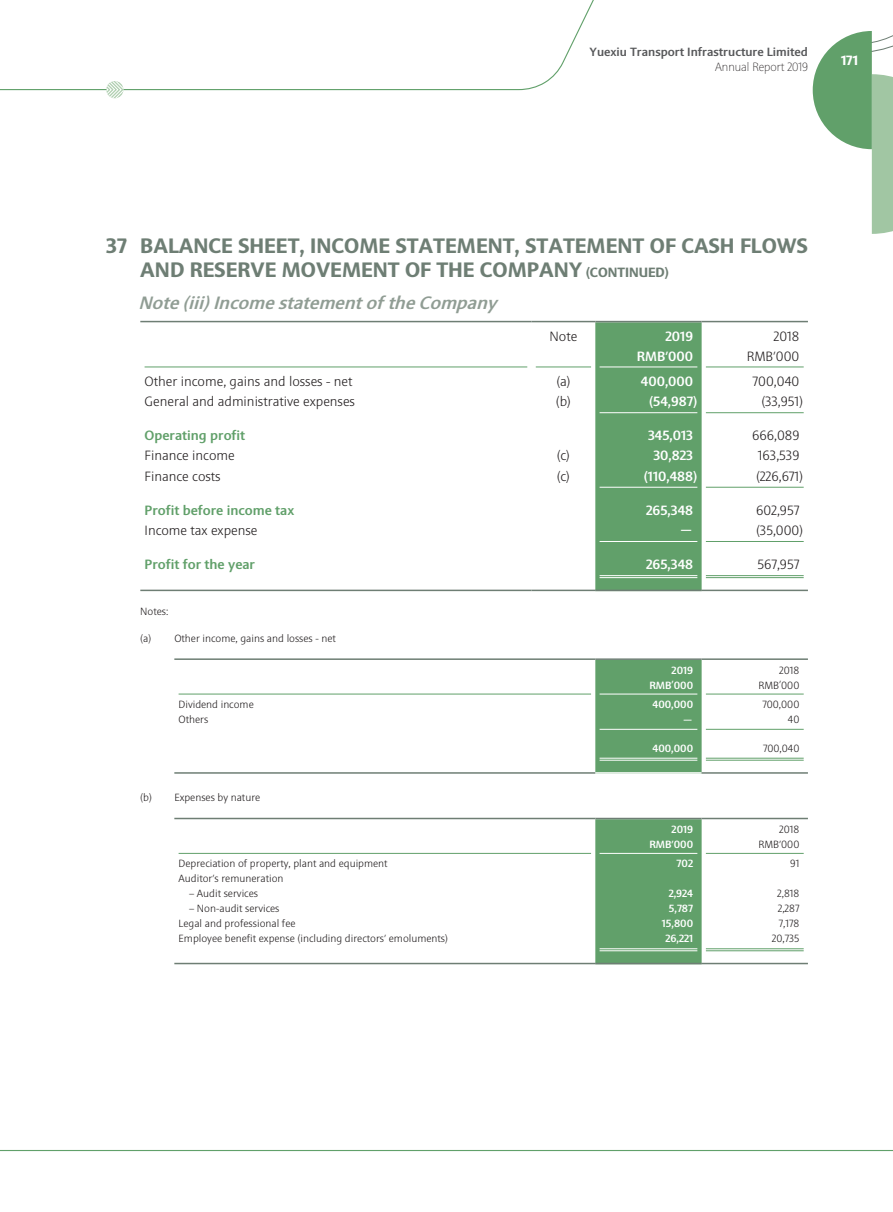
<style>
.page{position:relative;width:893px;height:1212px;background:#fff}
.page>*{position:absolute;margin:0;border:0;box-sizing:border-box;transform-origin:0 0}
._3__標題{font:700 21px "Sinova Pro";color:#6e7e74}
._4__副標題{font:italic 500 18px "Sinova Pro";color:#909d94}
._1__內文{font:300 13.5px "Sinova Pro";color:#231f20}
._1__內文-2{font:500 13.5px "Sinova Pro";color:#fff}
._1__內文-3{font:500 13.5px "Sinova Pro";color:#61a06a}
._3__標題-2{font:700 13.5px "Sinova Pro";color:#6e7e74}
.t1{font:700 13.5px "Sinova Pro";color:#fff}
.t2{font:500 12px "Sinova Pro";color:#57585a}
.t3{font:100 12px "Sinova Pro";color:#231f20}
._2__附註內文{font:300 10.5px "Sinova Pro";color:#231f20}
._2__附註內文-2{font:500 10.5px "Sinova Pro";color:#fff}
</style>
<div class="page">
<svg style="left:0;top:0;width:594px;height:91px"></svg>
<svg style="left:106px;top:81px;width:17px;height:17px"></svg>
<svg style="left:813px;top:31px;width:80px;height:203px"></svg>
<svg style="left:0;top:1150px;width:893px;height:2px"></svg>
<div style="left:595px;top:322px;width:107px;height:268px;background:#61a06a"></div>
<hr style="left:140px;top:321px;width:391px;height:1px;background:#6e7e74">
<hr style="left:531px;top:321px;width:64px;height:1px;background:#6e7e74">
<hr style="left:595px;top:321px;width:107px;height:1px;background:#6e7e74">
<hr style="left:702px;top:321px;width:106px;height:1px;background:#6e7e74">
<hr style="left:145px;top:367px;width:382px;height:1px;background:#61a06a">
<hr style="left:536px;top:367px;width:55px;height:1px;background:#61a06a">
<hr style="left:600px;top:367px;width:97px;height:1px;background:#fff">
<hr style="left:706px;top:367px;width:98px;height:1px;background:#61a06a">
<hr style="left:600px;top:412px;width:97px;height:1px;background:#fff">
<hr style="left:706px;top:412px;width:98px;height:1px;background:#61a06a">
<hr style="left:600px;top:487px;width:97px;height:1px;background:#fff">
<hr style="left:706px;top:487px;width:98px;height:1px;background:#61a06a">
<hr style="left:600px;top:541px;width:97px;height:1px;background:#fff">
<hr style="left:706px;top:541px;width:98px;height:1px;background:#61a06a">
<hr style="left:600px;top:575px;width:97px;height:1px;background:#fff">
<hr style="left:600px;top:577px;width:97px;height:1px;background:#fff">
<hr style="left:706px;top:575px;width:98px;height:1px;background:#61a06a">
<hr style="left:706px;top:577px;width:98px;height:1px;background:#61a06a">
<hr style="left:140px;top:590px;width:391px;height:1px;background:#6e7e74">
<hr style="left:531px;top:590px;width:64px;height:1px;background:#6e7e74">
<hr style="left:595px;top:590px;width:107px;height:1px;background:#6e7e74">
<hr style="left:702px;top:590px;width:106px;height:1px;background:#6e7e74">
<div style="left:595px;top:660px;width:107px;height:112px;background:#61a06a"></div>
<hr style="left:174px;top:658px;width:421px;height:2px;background:#6e7e74">
<hr style="left:595px;top:658px;width:107px;height:2px;background:#6e7e74">
<hr style="left:702px;top:658px;width:106px;height:2px;background:#6e7e74">
<hr style="left:179px;top:694px;width:412px;height:1px;background:#61a06a">
<hr style="left:600px;top:694px;width:97px;height:1px;background:#fff">
<hr style="left:706px;top:694px;width:98px;height:1px;background:#61a06a">
<hr style="left:600px;top:729px;width:97px;height:1px;background:#fff">
<hr style="left:706px;top:729px;width:98px;height:1px;background:#61a06a">
<hr style="left:600px;top:758px;width:97px;height:1px;background:#fff">
<hr style="left:600px;top:760px;width:97px;height:1px;background:#fff">
<hr style="left:706px;top:758px;width:98px;height:1px;background:#61a06a">
<hr style="left:706px;top:760px;width:98px;height:1px;background:#61a06a">
<hr style="left:174px;top:772px;width:421px;height:2px;background:#6e7e74">
<hr style="left:702px;top:772px;width:106px;height:2px;background:#6e7e74">
<div style="left:595px;top:819px;width:107px;height:144px;background:#61a06a"></div>
<hr style="left:174px;top:818px;width:421px;height:1px;background:#6e7e74">
<hr style="left:595px;top:818px;width:107px;height:1px;background:#6e7e74">
<hr style="left:702px;top:818px;width:106px;height:1px;background:#6e7e74">
<hr style="left:179px;top:853px;width:412px;height:1px;background:#61a06a">
<hr style="left:600px;top:853px;width:97px;height:1px;background:#fff">
<hr style="left:706px;top:853px;width:98px;height:1px;background:#61a06a">
<hr style="left:600px;top:948px;width:97px;height:1px;background:#fff">
<hr style="left:600px;top:950px;width:97px;height:1px;background:#fff">
<hr style="left:706px;top:948px;width:98px;height:1px;background:#61a06a">
<hr style="left:706px;top:950px;width:98px;height:1px;background:#61a06a">
<hr style="left:174px;top:963px;width:421px;height:1px;background:#6e7e74">
<hr style="left:595px;top:963px;width:107px;height:1px;background:#6e7e74">
<hr style="left:702px;top:963px;width:106px;height:1px;background:#6e7e74">
<p class="t2" style="left:589px;top:45px;width:220px">Yuexiu Transport Infrastructure Limited</p>
<p class="t3" style="left:715px;top:60px;width:94px">Annual Report 2019</p>
<p class="t1" style="left:841px;top:53px;width:19px">171</p>
<p class="_3__標題" style="left:106px;top:233px;width:22px">37</p>
<p class="_3__標題" style="left:140px;top:233px;width:669px">BALANCE SHEET, INCOME STATEMENT, STATEMENT OF CASH FLOWS</p>
<p class="_3__標題" style="left:140px;top:257px;width:443px">AND RESERVE MOVEMENT OF THE COMPANY</p>
<p class="_4__副標題" style="left:203px;top:292px;width:295px">) Income statement of the Company</p>
<p class="_3__標題-2" style="left:586px;top:264px;width:85px">(CONTINUED(</p>
<p class="_4__副標題" style="left:183px;top:292px;width:13px">(</p>
<p class="_4__副標題" style="left:138px;top:292px;width:72px">Note iii</p>
<p class="_1__內文" style="left:549px;top:328px;width:29px">Note</p>
<p class="_1__內文-2" style="left:665px;top:328px;width:29px">2019</p>
<p class="_1__內文" style="left:773px;top:328px;width:27px">2018</p>
<p class="_1__內文-2" style="left:637px;top:348px;width:58px">RMB’000</p>
<p class="_1__內文" style="left:747px;top:349px;width:54px">RMB‘000</p>
<p class="_1__內文" style="left:145px;top:373px;width:209px">Other income, gains and losses - net</p>
<p class="_1__內文" style="left:556px;top:373px;width:16px">(a(</p>
<p class="_1__內文-2" style="left:641px;top:373px;width:54px">400,000</p>
<p class="_1__內文" style="left:753px;top:373px;width:48px">700,040</p>
<p class="_1__內文" style="left:145px;top:394px;width:212px">General and administrative expenses</p>
<p class="_1__內文" style="left:556px;top:394px;width:16px">(b(</p>
<p class="_1__內文-2" style="left:649px;top:393px;width:50px">)54,987(</p>
<p class="_1__內文" style="left:761px;top:394px;width:43px">)33,951(</p>
<p class="_1__內文-3" style="left:145px;top:427px;width:102px">Operating profit</p>
<p class="_1__內文-2" style="left:648px;top:427px;width:47px">345,013</p>
<p class="_1__內文" style="left:752px;top:428px;width:49px">666,089</p>
<p class="_1__內文" style="left:145px;top:448px;width:92px">Finance income</p>
<p class="_1__內文" style="left:557px;top:448px;width:15px">(c(</p>
<p class="_1__內文-2" style="left:653px;top:448px;width:41px">30,823</p>
<p class="_1__內文" style="left:758px;top:448px;width:43px">163,539</p>
<p class="_1__內文" style="left:145px;top:468px;width:78px">Finance costs</p>
<p class="_1__內文" style="left:557px;top:468px;width:15px">(c(</p>
<p class="_1__內文-2" style="left:644px;top:468px;width:55px">)110,488(</p>
<p class="_1__內文" style="left:756px;top:468px;width:49px">)226,671(</p>
<p class="_1__內文-3" style="left:145px;top:502px;width:151px">Profit before income tax</p>
<p class="_1__內文-2" style="left:646px;top:502px;width:49px">265,348</p>
<p class="_1__內文" style="left:756px;top:502px;width:45px">602,957</p>
<p class="_1__內文" style="left:145px;top:522px;width:114px">Income tax expense</p>
<p class="_1__內文-2" style="left:680px;top:522px;width:15px">—</p>
<p class="_1__內文" style="left:756px;top:522px;width:48px">)35,000(</p>
<p class="_1__內文-3" style="left:145px;top:556px;width:112px">Profit for the year</p>
<p class="_2__附註內文" style="left:140px;top:605px;width:30px">Notes:</p>
<p class="_2__附註內文" style="left:174px;top:632px;width:163px">Other income, gains and losses - net</p>
<p class="_2__附註內文" style="left:140px;top:632px;width:12px">a( )</p>
<p class="_1__內文-2" style="left:646px;top:556px;width:49px">265,348</p>
<p class="_1__內文" style="left:757px;top:556px;width:44px">567,957</p>
<p class="_2__附註內文-2" style="left:672px;top:664px;width:23px">2019</p>
<p class="_2__附註內文" style="left:779px;top:664px;width:22px">2018</p>
<p class="_2__附註內文-2" style="left:649px;top:679px;width:45px">RMB’000</p>
<p class="_2__附註內文" style="left:758px;top:679px;width:43px">RMB‘000</p>
<p class="_2__附註內文" style="left:179px;top:698px;width:77px">Dividend income</p>
<p class="_2__附註內文-2" style="left:652px;top:698px;width:42px">400,000</p>
<p class="_2__附註內文" style="left:762px;top:698px;width:39px">700,000</p>
<p class="_2__附註內文" style="left:179px;top:713px;width:31px">Others</p>
<p class="_2__附註內文-2" style="left:683px;top:713px;width:12px">—</p>
<p class="_2__附註內文" style="left:788px;top:713px;width:13px">40</p>
<p class="_2__附註內文-2" style="left:652px;top:742px;width:42px">400,000</p>
<p class="_2__附註內文" style="left:763px;top:742px;width:38px">700,040</p>
<p class="_2__附註內文" style="left:140px;top:791px;width:13px">b( )</p>
<p class="_2__附註內文" style="left:174px;top:791px;width:87px">Expenses by nature</p>
<p class="_2__附註內文" style="left:179px;top:858px;width:211px">Depreciation of property, plant and equipment</p>
<p class="_2__附註內文" style="left:179px;top:873px;width:106px">Auditor s’ remuneration</p>
<p class="_2__附註內文" style="left:189px;top:888px;width:70px">– Audit services</p>
<p class="_2__附註內文" style="left:189px;top:903px;width:92px">– Non-audit services</p>
<p class="_2__附註內文" style="left:179px;top:918px;width:118px">Legal and professional fee</p>
<p class="_2__附註內文" style="left:179px;top:933px;width:271px">Employee benefit expense (including directors’ emoluments(</p>
<p class="_2__附註內文-2" style="left:672px;top:823px;width:23px">2019</p>
<p class="_2__附註內文" style="left:779px;top:823px;width:22px">2018</p>
<p class="_2__附註內文-2" style="left:649px;top:838px;width:45px">RMB’000</p>
<p class="_2__附註內文" style="left:758px;top:838px;width:43px">RMB‘000</p>
<p class="_2__附註內文-2" style="left:677px;top:857px;width:18px">702</p>
<p class="_2__附註內文" style="left:790px;top:858px;width:11px">91</p>
<p class="_2__附註內文-2" style="left:669px;top:887px;width:26px">2,924</p>
<p class="_2__附註內文" style="left:777px;top:888px;width:24px">2,818</p>
<p class="_2__附註內文-2" style="left:669px;top:902px;width:26px">5,787</p>
<p class="_2__附註內文" style="left:778px;top:903px;width:23px">2,287</p>
<p class="_2__附註內文-2" style="left:662px;top:917px;width:33px">15,800</p>
<p class="_2__附註內文" style="left:779px;top:918px;width:22px">7,178</p>
<p class="_2__附註內文-2" style="left:665px;top:932px;width:29px">26,221</p>
<p class="_2__附註內文" style="left:772px;top:933px;width:29px">20,735</p>
</div>
